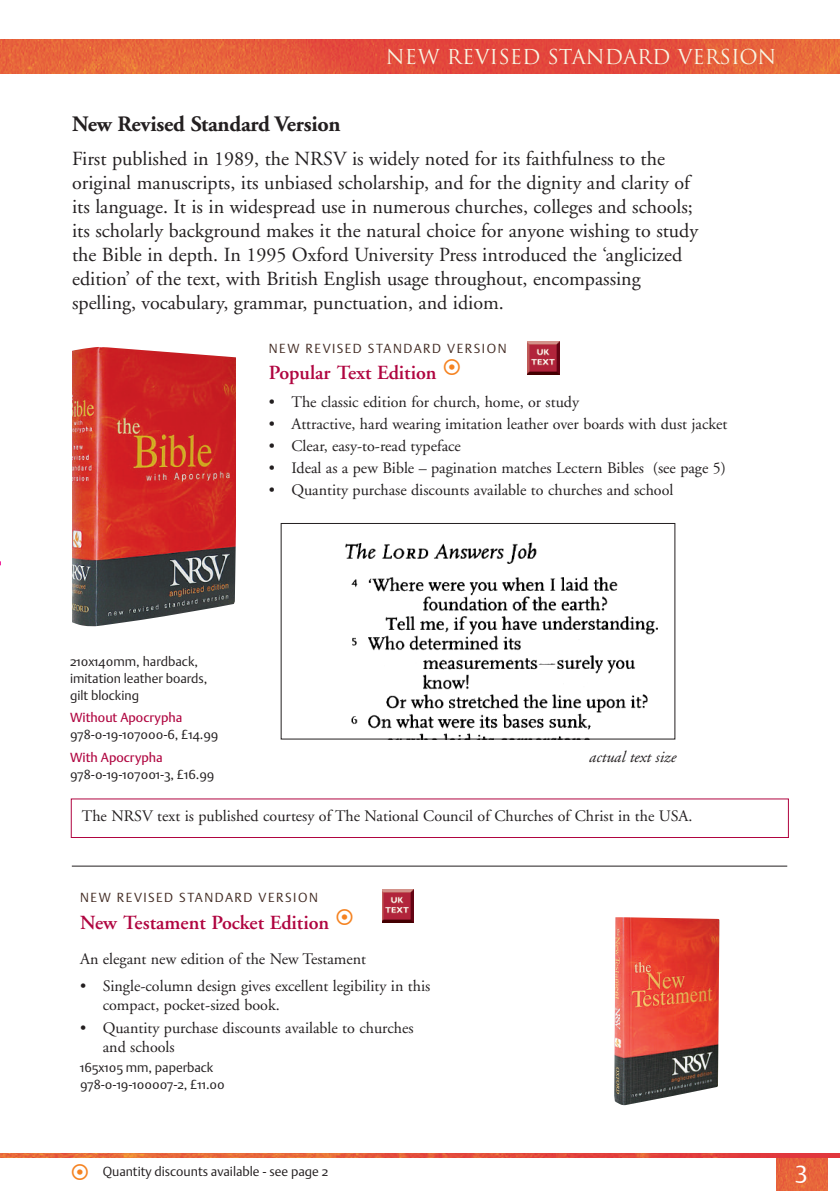
<style>
.page{position:relative;width:840px;height:1191px;background:#fff}
.page>*{position:absolute;margin:0;border:0;box-sizing:border-box;transform-origin:0 0}
.t1{font:24px "OUP Argo Light OS";color:#fff}
.t2{font:700 22px "Adobe Garamond";letter-spacing:-.01em;color:#231f20}
.t3{font:20px/24px "Adobe Garamond";color:#231f20}
.t4{font:600 20px "Adobe Garamond";color:#b00540}
.t5{font:20px "Trajan";color:#f7f6e3}
.t6{font:16px/19.2px "Adobe Garamond";color:#231f20}
.t7{font:italic 16px "Adobe Garamond";color:#231f20}
.t8{font:13px/17px "OUP Argo Light OS";letter-spacing:-.005em;color:#231f20}
.t9{font:13px "OUP Argo Light OS";letter-spacing:.115em;color:#442d25}
.t10{font:13px "OUP Argo OS";color:#b00540}
</style>
<div class="page">
<img style="left:775px;top:1157px;width:51px;height:34px">
<img style="left:0;top:40px;width:839px;height:34px">
<img style="left:72px;top:347px;width:164px;height:279px">
<hr style="left:72px;top:865px;width:714px;height:1px;background:#231f20">
<img style="left:614px;top:917px;width:105px;height:188px">
<img style="left:345px;top:542px;width:313px;height:195px">
<div style="left:280px;top:523px;width:395px;height:216px;border:1px solid #231f20"></div>
<div style="left:71px;top:798px;width:717px;height:40px;border:1px solid #b00540"></div>
<div style="left:527px;top:342px;width:33px;height:32px;background:#640414"></div>
<img style="left:527px;top:342px;width:32px;height:32px">
<div style="left:382px;top:890px;width:32px;height:32px;background:#640414"></div>
<img style="left:382px;top:890px;width:31px;height:32px">
<img style="left:0;top:1153px;width:839px;height:4px">
<p class="t5" style="left:386px;top:46px;width:392px">NEW REVISED STANDARD VERSION</p>
<h2 class="t2" style="left:72px;top:116px;width:270px">New Revised Standard Version</h2>
<p class="t3" style="left:72px;top:148px;width:627px">First published in 1989, the NRSV is widely noted for its faithfulness to the original manuscripts, its unbiased scholarship, and for the dignity and clarity of its language. It is in widespread use in numerous churches, colleges and schools; its scholarly background makes it the natural choice for anyone wishing to study the Bible in depth. In 1995 Oxford University Press introduced the ‘anglicized edition’ of the text, with British English usage throughout, encompassing spelling, vocabulary, grammar, punctuation, and idiom.</p>
<p class="t9" style="left:268px;top:340px;width:239px">NEW REVISED STANDARD VERSION</p>
<p class="t4" style="left:268px;top:364px;width:169px">Popular Text Edition</p>
<p class="t6" style="left:268px;top:394px;width:311px">• The classic edition for church, home, or study</p>
<p class="t6" style="left:268px;top:416px;width:460px">• Attractive, hard wearing imitation leather over boards with dust jacket</p>
<p class="t6" style="left:268px;top:438px;width:193px">• Clear, easy-to-read typeface</p>
<p class="t6" style="left:268px;top:460px;width:458px">• Ideal as a pew Bible – pagination matches Lectern Bibles (see page 5)</p>
<p class="t6" style="left:268px;top:482px;width:406px">• Quantity purchase discounts available to churches and school</p>
<p class="t8" style="left:70px;top:652px;width:139px">210x140mm, hardback, imitation leather boards, gilt blocking</p>
<p class="t10" style="left:70px;top:710px;width:114px">Without Apocrypha</p>
<p class="t8" style="left:70px;top:726px;width:150px">978-0-19-107000-6, £14.99</p>
<p class="t10" style="left:70px;top:750px;width:94px">With Apocrypha</p>
<p class="t8" style="left:70px;top:766px;width:146px">978-0-19-107001-3, £16.99</p>
<p class="t6" style="left:82px;top:807px;width:612px">The NRSV text is published courtesy of The National Council of Churches of Christ in the USA.</p>
<p class="t7" style="left:588px;top:750px;width:88px">actual text size</p>
<p class="t9" style="left:80px;top:889px;width:239px">NEW REVISED STANDARD VERSION</p>
<p class="t4" style="left:80px;top:914px;width:250px">New Testament Pocket Edition</p>
<p class="t6" style="left:80px;top:950px;width:287px">An elegant new edition of the New Testament</p>
<p class="t6" style="left:103px;top:978px;width:329px;text-indent:-23px">• Single-column design gives excellent legibility in this compact, pocket-sized book.</p>
<p class="t6" style="left:103px;top:1019px;width:312px;text-indent:-23px">• Quantity purchase discounts available to churches and schools</p>
<p class="t8" style="left:80px;top:1058px;width:146px">165x105 mm, paperback<br>978-0-19-100007-2, £11.00</p>
<p class="t8" style="left:103px;top:1163px;width:227px">Quantity discounts available - see page 2</p>
<h1 class="t1" style="left:795px;top:1155px;width:13px">3</h1>
</div>
